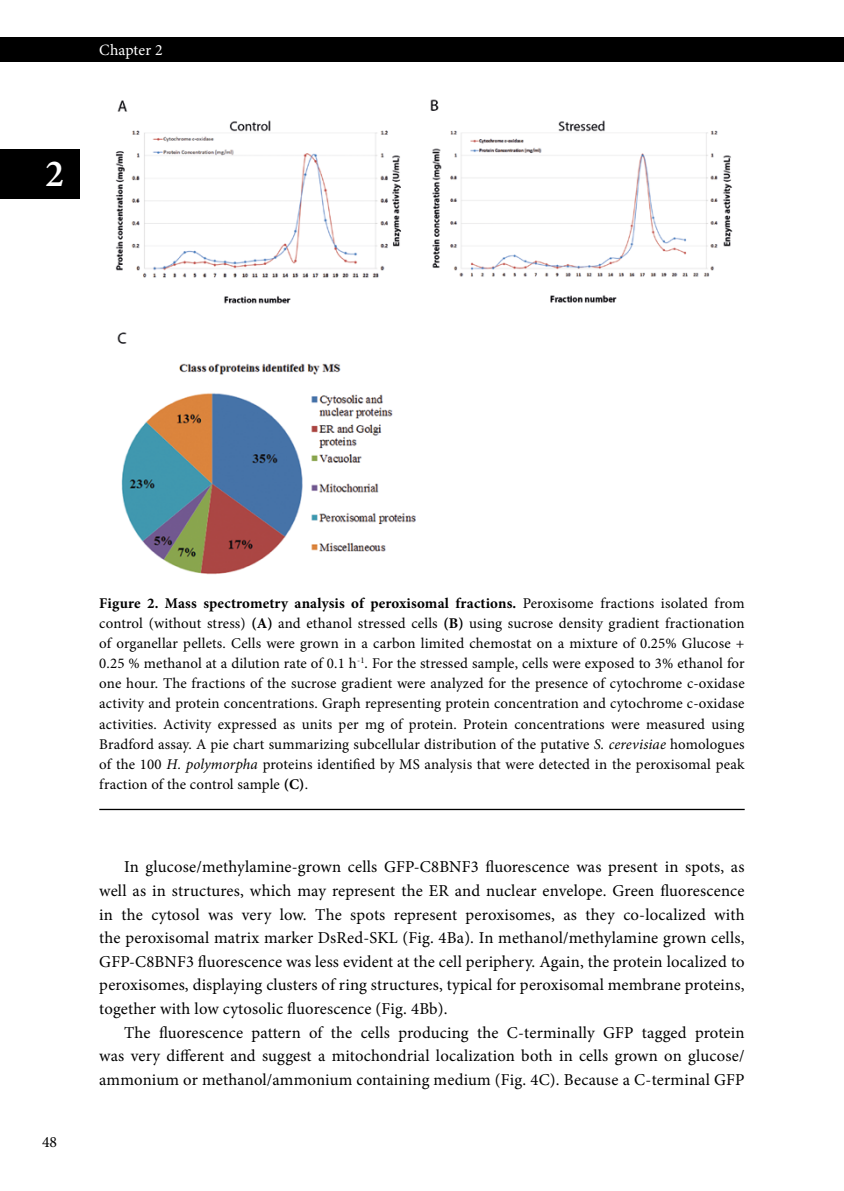
<style>
.page{position:relative;width:844px;height:1191px;background:#fff}
.page>*{position:absolute;margin:0;border:0;box-sizing:border-box;transform-origin:0 0}
.t1{font:600 38.5px "Minion Pro";color:#fff}
.t2{font:16.62px/23.6px "Minion Pro";letter-spacing:.01em;color:#000;text-align:justify}
.t3{font:15.75px "Minion Pro";letter-spacing:.005em;color:#fff}
.t4{font:15.75px "Minion Pro";color:#000}
.tab__fig__tytuły{font:14.88px/20.1px "Minion Pro";letter-spacing:.01em;color:#000;text-align:justify}
.s1{font-weight:700}
.s2{font-style:italic}
</style>
<div class="page">
<div style="left:0;top:37px;width:843px;height:13px;background:#000"></div>
<div style="left:0;top:50px;width:843px;height:12px;background:#000"></div>
<div style="left:0;top:149px;width:79px;height:49px;background:#000"></div>
<img style="left:115px;top:99px;width:618px;height:476px">
<hr style="left:99px;top:809px;width:645px;height:1px;background:#000">
<p class="t3" style="left:99px;top:40px;width:65px">Chapter 2</p>
<h1 class="t1" style="left:45px;top:147px;width:20px">2</h1>
<p class="t4" style="left:42px;top:1131px;width:17px">48</p>
<p class="tab__fig__tytuły" style="left:99px;top:593px;width:646px"><span class="s1">Figure 2. Mass spectrometry analysis of peroxisomal fractions.</span> Peroxisome fractions isolated from control (without stress) <span class="s1">(A)</span> and ethanol stressed cells <span class="s1">(B)</span> using sucrose density gradient fractionation of organellar pellets. Cells were grown in a carbon limited chemostat on a mixture of 0.25% Glucose + 0.25 % methanol at a dilution rate of 0.1 h<sup>-1</sup>. For the stressed sample, cells were exposed to 3% ethanol for one hour. The fractions of the sucrose gradient were analyzed for the presence of cytochrome c-oxidase activity and protein concentrations. Graph representing protein concentration and cytochrome c-oxidase activities. Activity expressed as units per mg of protein. Protein concentrations were measured using Bradford assay. A pie chart summarizing subcellular distribution of the putative <span class="s2">S. cerevisiae</span> homologues of the 100 <span class="s2">H. polymorpha</span> proteins identified by MS analysis that were detected in the peroxisomal peak fraction of the control sample <span class="s1">(C)</span>.</p>
<p class="t2" style="left:99px;top:855px;width:646px;text-indent:25px">In glucose/methylamine-grown cells GFP-C8BNF3 fluorescence was present in spots, as well as in structures, which may represent the ER and nuclear envelope. Green fluorescence in the cytosol was very low. The spots represent peroxisomes, as they co-localized with the peroxisomal matrix marker DsRed-SKL (Fig. 4Ba). In methanol/methylamine grown cells, GFP-C8BNF3 fluorescence was less evident at the cell periphery. Again, the protein localized to peroxisomes, displaying clusters of ring structures, typical for peroxisomal membrane proteins, together with low cytosolic fluorescence (Fig. 4Bb).</p>
<p class="t2" style="left:99px;top:1020px;width:646px;text-indent:25px">The fluorescence pattern of the cells producing the C-terminally GFP tagged protein was very different and suggest a mitochondrial localization both in cells grown on glucose/ ammonium or methanol/ammonium containing medium (Fig. 4C). Because a C-terminal GFP</p>
</div>
